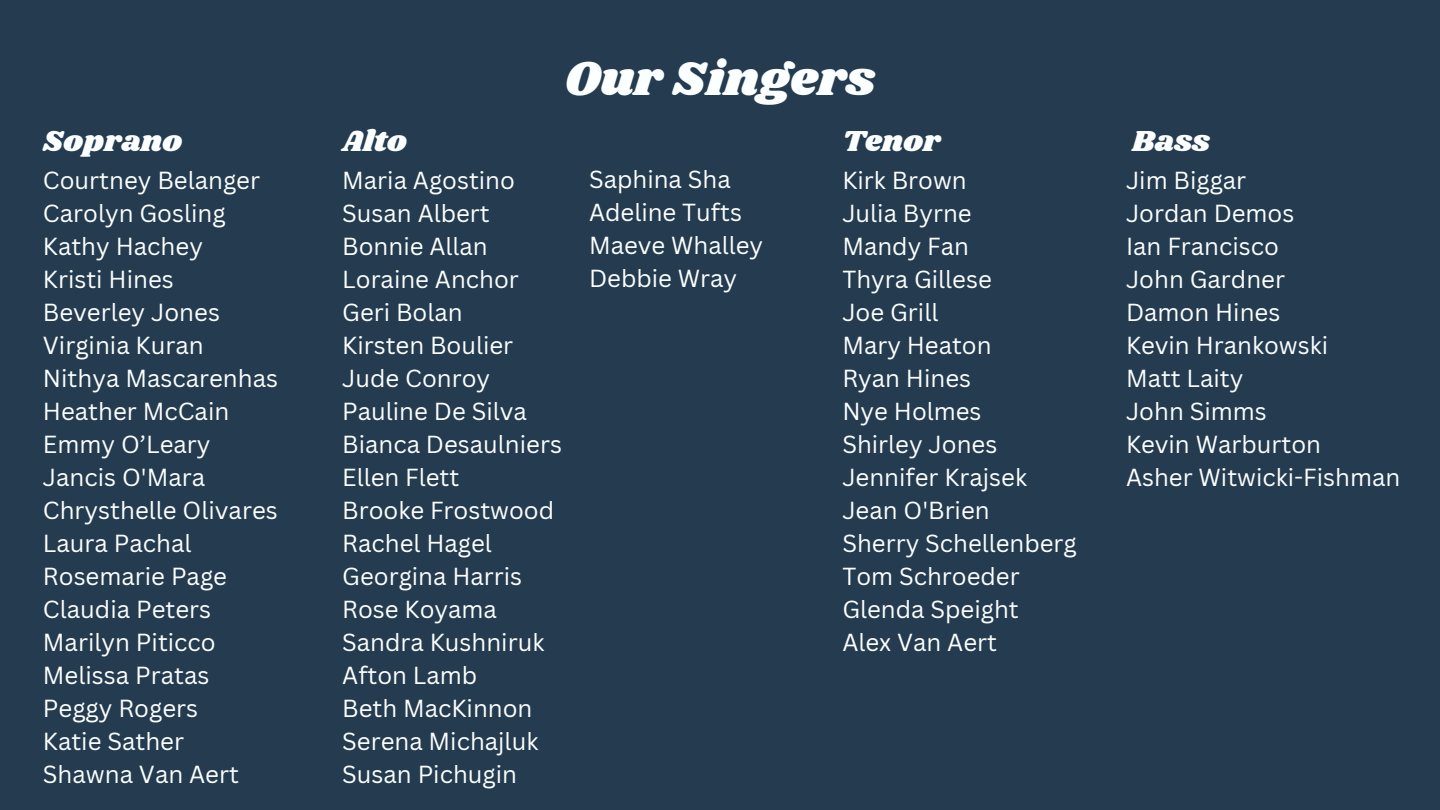
<style>
.page{position:relative;width:1440px;height:810px;background:#253c50}
.page>*{position:absolute;margin:0;border:0;box-sizing:border-box;transform-origin:0 0}
.t1{font:49px "Shrikhand";color:#fcffff}
.t2{font:30px "Shrikhand";color:#fcffff}
.t3{font:24px "Canva Sans";color:#fcffff}
</style>
<div class="page">
<p class="t2" style="left:43px;top:121px;width:141px">Soprano</p>
<p class="t3" style="left:43px;top:163px;width:219px">Courtney Belanger</p>
<p class="t3" style="left:43px;top:196px;width:184px">Carolyn Gosling</p>
<p class="t3" style="left:43px;top:229px;width:162px">Kathy Hachey</p>
<p class="t3" style="left:43px;top:262px;width:132px">Kristi Hines</p>
<p class="t3" style="left:43px;top:295px;width:179px">Beverley Jones</p>
<p class="t3" style="left:43px;top:328px;width:162px">Virginia Kuran</p>
<p class="t3" style="left:43px;top:361px;width:237px">Nithya Mascarenhas</p>
<p class="t3" style="left:43px;top:394px;width:188px">Heather McCain</p>
<p class="t3" style="left:43px;top:427px;width:169px">Emmy O’Leary</p>
<p class="t3" style="left:43px;top:460px;width:164px">Jancis O'Mara</p>
<p class="t3" style="left:43px;top:493px;width:236px">Chrysthelle Olivares</p>
<p class="t3" style="left:43px;top:526px;width:150px">Laura Pachal</p>
<p class="t3" style="left:43px;top:559px;width:186px">Rosemarie Page</p>
<p class="t3" style="left:43px;top:592px;width:170px">Claudia Peters</p>
<p class="t3" style="left:43px;top:625px;width:174px">Marilyn Piticco</p>
<p class="t3" style="left:43px;top:658px;width:168px">Melissa Pratas</p>
<p class="t3" style="left:43px;top:691px;width:157px">Peggy Rogers</p>
<p class="t3" style="left:43px;top:724px;width:143px">Katie Sather</p>
<h1 class="t3" style="left:43px;top:757px;width:198px">Shawna Van Aert</h1>
<p class="t1" style="left:565px;top:45px;width:312px">Our Singers</p>
<p class="t2" style="left:342px;top:121px;width:66px">Alto</p>
<p class="t3" style="left:342px;top:163px;width:174px">Maria Agostino</p>
<p class="t3" style="left:342px;top:196px;width:149px">Susan Albert</p>
<p class="t3" style="left:342px;top:229px;width:147px">Bonnie Allan</p>
<p class="t3" style="left:342px;top:262px;width:178px">Loraine Anchor</p>
<p class="t3" style="left:342px;top:295px;width:122px">Geri Bolan</p>
<p class="t3" style="left:342px;top:328px;width:172px">Kirsten Boulier</p>
<p class="t3" style="left:342px;top:361px;width:149px">Jude Conroy</p>
<p class="t3" style="left:342px;top:394px;width:186px">Pauline De Silva</p>
<p class="t3" style="left:342px;top:427px;width:221px">Bianca Desaulniers</p>
<p class="t3" style="left:342px;top:460px;width:119px">Ellen Flett</p>
<p class="t3" style="left:342px;top:493px;width:213px">Brooke Frostwood</p>
<p class="t3" style="left:342px;top:526px;width:151px">Rachel Hagel</p>
<p class="t3" style="left:342px;top:559px;width:181px">Georgina Harris</p>
<p class="t3" style="left:342px;top:592px;width:156px">Rose Koyama</p>
<p class="t3" style="left:342px;top:625px;width:204px">Sandra Kushniruk</p>
<p class="t3" style="left:342px;top:658px;width:137px">Afton Lamb</p>
<p class="t3" style="left:342px;top:691px;width:192px">Beth MacKinnon</p>
<p class="t3" style="left:342px;top:724px;width:198px">Serena Michajluk</p>
<p class="t3" style="left:342px;top:757px;width:176px">Susan Pichugin</p>
<p class="t3" style="left:589px;top:163px;width:143px">Saphina Sha</p>
<p class="t3" style="left:589px;top:196px;width:154px">Adeline Tufts</p>
<p class="t3" style="left:589px;top:229px;width:176px">Maeve Whalley</p>
<p class="t3" style="left:589px;top:262px;width:150px">Debbie Wray</p>
<p class="t2" style="left:842px;top:121px;width:100px">Tenor</p>
<p class="t3" style="left:842px;top:163px;width:126px">Kirk Brown</p>
<p class="t3" style="left:842px;top:196px;width:131px">Julia Byrne</p>
<p class="t3" style="left:842px;top:229px;width:128px">Mandy Fan</p>
<p class="t3" style="left:842px;top:262px;width:151px">Thyra Gillese</p>
<p class="t3" style="left:842px;top:295px;width:97px">Joe Grill</p>
<p class="t3" style="left:842px;top:328px;width:151px">Mary Heaton</p>
<p class="t3" style="left:842px;top:361px;width:130px">Ryan Hines</p>
<p class="t3" style="left:842px;top:394px;width:141px">Nye Holmes</p>
<p class="t3" style="left:842px;top:427px;width:156px">Shirley Jones</p>
<p class="t3" style="left:842px;top:460px;width:186px">Jennifer Krajsek</p>
<p class="t3" style="left:842px;top:493px;width:149px">Jean O'Brien</p>
<p class="t3" style="left:842px;top:526px;width:236px">Sherry Schellenberg</p>
<p class="t3" style="left:842px;top:559px;width:179px">Tom Schroeder</p>
<p class="t3" style="left:842px;top:592px;width:178px">Glenda Speight</p>
<p class="t3" style="left:842px;top:625px;width:156px">Alex Van Aert</p>
<p class="t2" style="left:1132px;top:121px;width:80px">Bass</p>
<p class="t3" style="left:1126px;top:163px;width:122px">Jim Biggar</p>
<p class="t3" style="left:1126px;top:196px;width:170px">Jordan Demos</p>
<p class="t3" style="left:1126px;top:229px;width:154px">Ian Francisco</p>
<p class="t3" style="left:1126px;top:262px;width:160px">John Gardner</p>
<p class="t3" style="left:1126px;top:295px;width:156px">Damon Hines</p>
<p class="t3" style="left:1126px;top:328px;width:204px">Kevin Hrankowski</p>
<p class="t3" style="left:1126px;top:361px;width:119px">Matt Laity</p>
<p class="t3" style="left:1126px;top:394px;width:142px">John Simms</p>
<p class="t3" style="left:1126px;top:427px;width:197px">Kevin Warburton</p>
<p class="t3" style="left:1126px;top:460px;width:276px">Asher Witwicki-Fishman</p>
</div>
